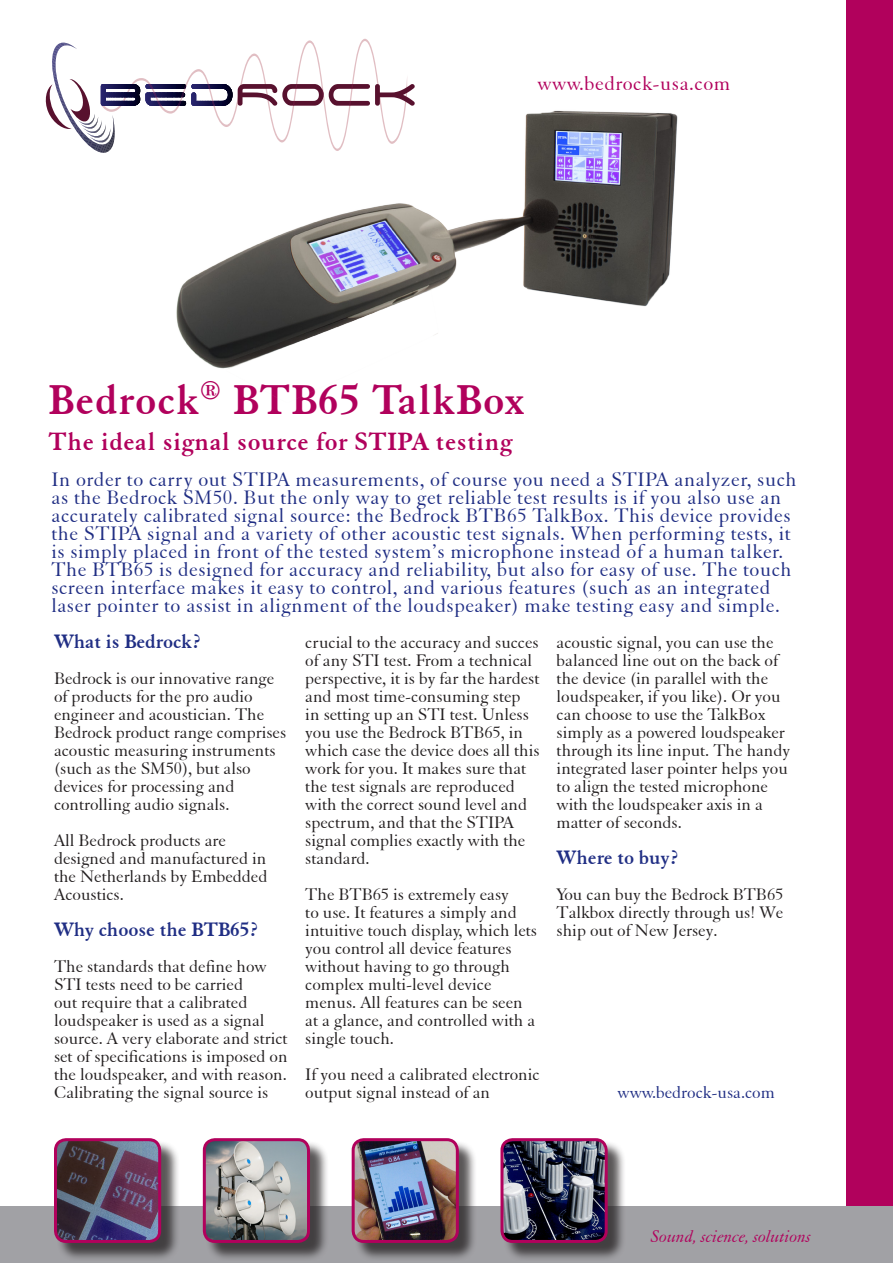
<style>
.page{position:relative;width:893px;height:1263px;background:#fff}
.page>*{position:absolute;margin:0;border:0;box-sizing:border-box;transform-origin:0 0}
.t1{font:700 45px "Elegant Garamond BT";letter-spacing:.025em;color:#b1015c}
.t2{font:700 27px "Elegant Garamond BT";letter-spacing:.025em;color:#b1015c}
.t3{font:21px/18px "Elegant Garamond BT";letter-spacing:.025em;color:#202e84}
.t4{font:700 21px "Elegant Garamond BT";color:#202e84}
.t5{font:21px "Elegant Garamond BT";letter-spacing:.025em;color:#b1015c}
.t6{font:18px/18px "Elegant Garamond BT";color:#231f20}
.t7{font:italic 18px "Elegant Garamond BT";color:#b1015c}
.t8{font:18px "Elegant Garamond BT";color:#202e84}
</style>
<div class="page">
<div style="left:846px;top:0;width:47px;height:1263px;background:#b1015c"></div>
<div style="left:0;top:1206px;width:893px;height:57px;background:#a1a1a5"></div>
<div style="left:503px;top:1140px;width:123px;height:121px;background:#231f20;opacity:.75"></div>
<img style="left:503px;top:1140px;width:103px;height:101px">
<div style="left:500px;top:1138px;width:108px;height:105px;border:3px solid #b1015c;border-radius:11px"></div>
<div style="left:354px;top:1140px;width:124px;height:121px;background:#231f20;opacity:.75"></div>
<img style="left:354px;top:1140px;width:103px;height:101px">
<div style="left:352px;top:1138px;width:107px;height:105px;border:3px solid #b1015c;border-radius:11px"></div>
<div style="left:205px;top:1140px;width:124px;height:121px;background:#231f20;opacity:.75"></div>
<img style="left:205px;top:1140px;width:103px;height:101px">
<div style="left:203px;top:1138px;width:107px;height:105px;border:3px solid #b1015c;border-radius:11px"></div>
<svg style="left:46px;top:42px;width:58px;height:111px"></svg>
<img style="left:104px;top:38px;width:574px;height:331px">
<div style="left:56px;top:1140px;width:124px;height:121px;background:#231f20;opacity:.75"></div>
<img style="left:56px;top:1140px;width:104px;height:101px">
<div style="left:54px;top:1138px;width:107px;height:105px;border:3px solid #b1015c;border-radius:11px"></div>
<p class="t5" style="left:537px;top:71px;width:194px">www.bedrock-usa.com</p>
<p class="t1" style="left:49px;top:373px;width:477px">Bedrock<sup>®</sup> BTB65 TalkBox</p>
<p class="t2" style="left:49px;top:425px;width:465px">The ideal signal source for STIPA testing</p>
<p class="t3" style="left:51px;top:470px;width:747px">In order to carry out STIPA measurements, of course you need a STIPA analyzer, such as the Bedrock SM50. But the only way to get reliable test results is if you also use an accurately calibrated signal source: the Bedrock BTB65 TalkBox. This device provides the STIPA signal and a variety of other acoustic test signals. When performing tests, it is simply placed in front of the tested system’s microphone instead of a human talker.<br>The BTB65 is designed for accuracy and reliability, but also for easy of use. The touch screen interface makes it easy to control, and various features (such as an integrated laser pointer to assist in alignment of the loudspeaker) make testing easy and simple.</p>
<p class="t4" style="left:54px;top:629px;width:149px">What is Bedrock?</p>
<p class="t6" style="left:54px;top:669px;width:234px">Bedrock is our innovative range of products for the pro audio engineer and acoustician. The<br>Bedrock product range comprises acoustic measuring instruments (such as the SM50), but also devices for processing and controlling audio signals.</p>
<p class="t6" style="left:54px;top:831px;width:215px">All Bedrock products are designed and manufactured in the Netherlands by Embedded<br>Acoustics.</p>
<p class="t4" style="left:54px;top:917px;width:207px">Why choose the BTB65?</p>
<p class="t6" style="left:54px;top:957px;width:235px">The standards that define how<br>STI tests need to be carried<br>out require that a calibrated loudspeaker is used as a signal source. A very elaborate and strict set of specifications is imposed on the loudspeaker, and with reason.<br>Calibrating the signal source is</p>
<p class="t6" style="left:305px;top:633px;width:236px">crucial to the accuracy and succes of any STI test. From a technical perspective, it is by far the hardest and most time-consuming step<br>in setting up an STI test. Unless you use the Bedrock BTB65, in which case the device does all this work for you. It makes sure that the test signals are reproduced with the correct sound level and spectrum, and that the STIPA signal complies exactly with the standard.</p>
<p class="t6" style="left:305px;top:885px;width:233px">The BTB65 is extremely easy<br>to use. It features a simply and intuitive touch display, which lets you control all device features without having to go through complex multi-level device menus. All features can be seen at a glance, and controlled with a single touch.</p>
<p class="t6" style="left:305px;top:1065px;width:236px">If you need a calibrated electronic output signal instead of an</p>
<p class="t6" style="left:557px;top:633px;width:235px">acoustic signal, you can use the balanced line out on the back of the device (in parallel with the loudspeaker, if you like). Or you can choose to use the TalkBox simply as a powered loudspeaker through its line input. The handy integrated laser pointer helps you to align the tested microphone with the loudspeaker axis in a matter of seconds.</p>
<p class="t4" style="left:557px;top:845px;width:124px">Where to buy?</p>
<p class="t6" style="left:557px;top:885px;width:228px;text-align:justify">You can buy the Bedrock BTB65<br>Talkbox directly through us! We ship out of New Jersey.</p>
<p class="t8" style="left:618px;top:1082px;width:159px">www.bedrock-usa.com</p>
<p class="t7" style="left:651px;top:1226px;width:161px">Sound, science, solutions</p>
</div>
